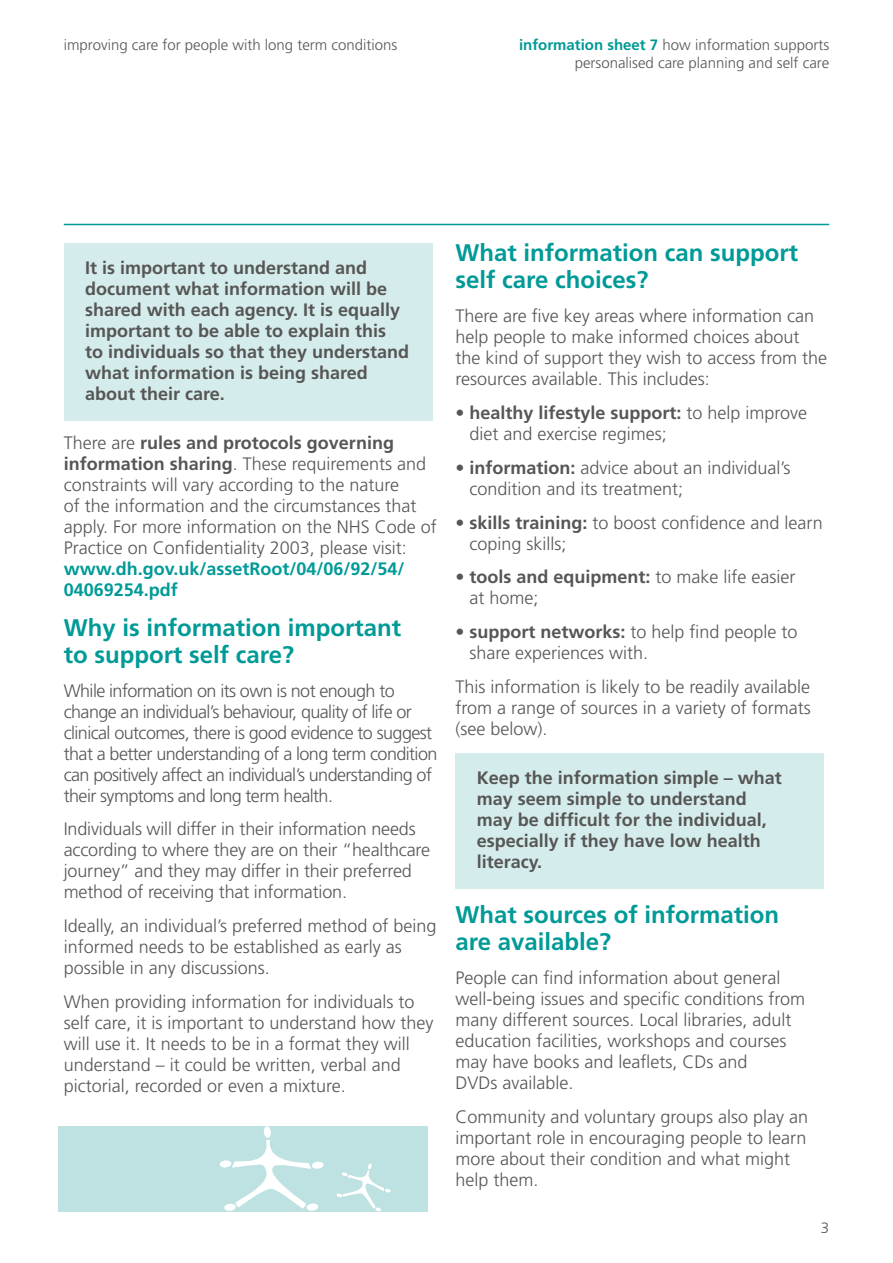
<style>
.page{position:relative;width:893px;height:1263px;background:#fff}
.page>*{position:absolute;margin:0;border:0;box-sizing:border-box;transform-origin:0 0}
.t1{font:700 24px/27px "Frutiger";color:#009a97}
.LI_Heading{font:300 18px/21px "Frutiger";color:#565655}
.LI_Heading-2{font:700 18px "Frutiger";color:#565655}
.LI_Heading-3{font:300 18px/21px "Frutiger";letter-spacing:-.035em;color:#565655}
.t2{font:700 18px "Frutiger";color:#009a97}
.t3{font:300 15px/18px "Frutiger";color:#565655;text-align:right}
.s1{font-weight:700;color:#009a97}
.s2{font-weight:700}
.s3{font-weight:300}
</style>
<div class="page">
<div style="left:64px;top:243px;width:368px;height:178px;background:#d5ecec"></div>
<div style="left:455px;top:753px;width:369px;height:136px;background:#d5ecec"></div>
<hr style="left:64px;top:224px;width:765px;height:1px;background:#009a97">
<div style="left:58px;top:1126px;width:369px;height:85px;background:#bee1e1"></div>
<svg style="left:220px;top:1126px;width:104px;height:85px"></svg>
<svg style="left:336px;top:1163px;width:55px;height:48px"></svg>
<p class="t3" style="left:64px;top:36px;width:335px">improving care for people with long term conditions</p>
<p class="t3" style="left:519px;top:36px;width:312px"><span class="s1">information sheet 7</span> how information supports personalised care planning and self care</p>
<p class="LI_Heading-2" style="left:85px;top:257px;width:284px">It is important to understand and</p>
<p class="LI_Heading-2" style="left:85px;top:278px;width:304px">document what information will be</p>
<p class="LI_Heading-2" style="left:85px;top:299px;width:317px">shared with each agency. It is equally</p>
<p class="LI_Heading-2" style="left:85px;top:320px;width:303px">important to be able to explain this</p>
<p class="LI_Heading-2" style="left:85px;top:341px;width:326px">to individuals so that they understand</p>
<p class="LI_Heading-2" style="left:85px;top:362px;width:284px">what information is being shared</p>
<p class="LI_Heading-2" style="left:85px;top:383px;width:141px">about their care.</p>
<p class="LI_Heading" style="left:64px;top:433px;width:375px">There are <span class="s2">rules and protocols governing information sharing</span>. These requirements and constraints will vary according to the nature<br>of the information and the circumstances that apply. For more information on the NHS Code of Practice on Confidentiality 2003, please visit: <span class="s1">www.dh.gov.uk/assetRoot/04/06/92/54/</span></p>
<p class="t2" style="left:64px;top:579px;width:116px">04069254.pdf</p>
<h3 class="t1" style="left:64px;top:614px;width:339px">Why is information important to support self care?</h3>
<p class="LI_Heading-3" style="left:64px;top:680px;width:375px">While information on its own is not enough to change an individual’s behaviour, quality of life or clinical outcomes, there is good evidence to suggest that a better understanding of a long term condition can positively affect an individual’s understanding of their symptoms and long term health.</p>
<p class="LI_Heading" style="left:64px;top:819px;width:368px">Individuals will differ in their information needs according to where they are on their “healthcare journey” and they may differ in their preferred method of receiving that information.</p>
<p class="LI_Heading" style="left:64px;top:916px;width:374px">Ideally, an individual’s preferred method of being informed needs to be established as early as possible in any discussions.</p>
<p class="LI_Heading" style="left:64px;top:991px;width:371px">When providing information for individuals to self care, it is important to understand how they will use it. It needs to be in a format they will understand – it could be written, verbal and pictorial, recorded or even a mixture.</p>
<h3 class="t1" style="left:455px;top:240px;width:344px">What information can support self care choices?</h3>
<p class="LI_Heading" style="left:455px;top:306px;width:373px">There are five key areas where information can help people to make informed choices about the kind of support they wish to access from the resources available. This includes:</p>
<p class="LI_Heading-2" style="left:455px;top:402px;width:353px"><span class="s3">•</span> healthy lifestyle support: <span class="s3">to help improve</span></p>
<p class="LI_Heading" style="left:469px;top:424px;width:199px">diet and exercise regimes;</p>
<p class="LI_Heading" style="left:455px;top:457px;width:337px">• <span class="s2">information:</span> advice about an individual’s</p>
<p class="LI_Heading" style="left:469px;top:478px;width:215px">condition and its treatment;</p>
<p class="LI_Heading" style="left:455px;top:512px;width:369px">• <span class="s2">skills training:</span> to boost confidence and learn</p>
<p class="LI_Heading" style="left:469px;top:533px;width:99px">coping skills;</p>
<p class="LI_Heading-2" style="left:455px;top:566px;width:342px"><span class="s3">•</span> tools and equipment: <span class="s3">to make life easier</span></p>
<p class="LI_Heading" style="left:469px;top:588px;width:71px">at home;</p>
<p class="LI_Heading" style="left:455px;top:622px;width:344px">• <span class="s2">support networks:</span> to help find people to</p>
<p class="LI_Heading" style="left:469px;top:643px;width:180px">share experiences with.</p>
<p class="LI_Heading" style="left:455px;top:676px;width:357px;text-align:justify">This information is likely to be readily available from a range of sources in a variety of formats (see below).</p>
<p class="LI_Heading-2" style="left:477px;top:767px;width:307px">Keep the information simple – what</p>
<p class="LI_Heading-2" style="left:477px;top:788px;width:272px">may seem simple to understand</p>
<p class="LI_Heading-2" style="left:477px;top:809px;width:292px">may be difficult for the individual,</p>
<p class="LI_Heading-2" style="left:477px;top:830px;width:286px">especially if they have low health</p>
<p class="LI_Heading-2" style="left:477px;top:851px;width:67px">literacy.</p>
<h3 class="t1" style="left:455px;top:901px;width:325px">What sources of information are available?</h3>
<p class="LI_Heading" style="left:455px;top:967px;width:351px">People can find information about general well-being issues and specific conditions from many different sources. Local libraries, adult education facilities, workshops and courses may have books and leaflets, CDs and<br>DVDs available.</p>
<p class="LI_Heading" style="left:455px;top:1106px;width:354px">Community and voluntary groups also play an important role in encouraging people to learn more about their condition and what might help them.</p>
<p class="t3" style="left:821px;top:1219px;width:10px">3</p>
</div>
